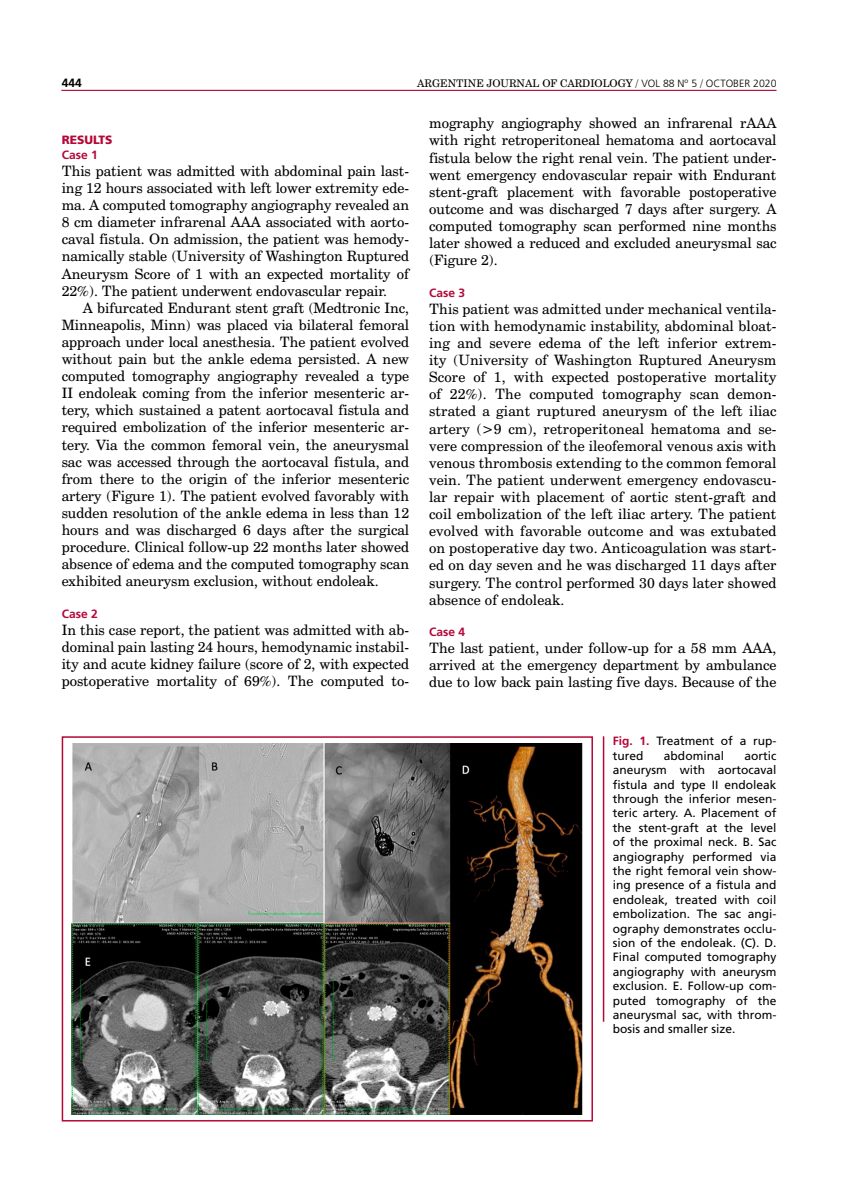
<style>
.page{position:relative;width:851px;height:1191px;background:#fff}
.page>*{position:absolute;margin:0;border:0;box-sizing:border-box;transform-origin:0 0}
.t1{font:14.25px/17.1px "Century Schoolbook BT";color:#000;text-align:justify}
.t2{font:12px/14.4px "Frutiger LT Std";color:#000}
.t3{font:700 12px "Frutiger LT Std";color:#b30838}
.t4{font:900 12px "Frutiger LT Std";color:#b30838}
.t5{font:700 12px "Frutiger LT Std";color:#000}
.t6{font:10.5px "Century Schoolbook BT";color:#000}
.s1{font-family:"Frutiger LT Std";font-weight:300}
.s2{font-weight:700;color:#b30838}
</style>
<div class="page">
<hr style="left:61px;top:90px;width:715px;height:1px;background:#b30838">
<hr style="left:602px;top:736px;width:2px;height:285px;background:#b30838">
<img style="left:72px;top:743px;width:510px;height:371px">
<div style="left:62px;top:736px;width:531px;height:385px;border:2px solid #b30838"></div>
<p class="t5" style="left:62px;top:75px;width:22px">444</p>
<p class="t6" style="left:417px;top:77px;width:361px">ARGENTINE JOURNAL OF CARDIOLOGY / <span class="s1">VOL 88 Nº 5</span> / <span class="s1">OCTOBER 2020</span></p>
<p class="t4" style="left:62px;top:133px;width:52px">RESULTS</p>
<p class="t3" style="left:62px;top:147px;width:38px">Case 1</p>
<p class="t1" style="left:62px;top:162px;width:349px">This patient was admitted with abdominal pain last&shy;ing 12 hours associated with left lower extremity ede&shy;ma. A computed tomography angiography revealed an 8 cm diameter infrarenal AAA associated with aorto&shy;caval fistula. On admission, the patient was hemody&shy;namically stable (University of Washington Ruptured Aneurysm Score of 1 with an expected mortality of 22%). The patient underwent endovascular repair.</p>
<p class="t1" style="left:62px;top:299px;width:349px;text-indent:21px">A bifurcated Endurant stent graft (Medtronic Inc, Minneapolis, Minn) was placed via bilateral femoral approach under local anesthesia. The patient evolved without pain but the ankle edema persisted. A new computed tomography angiography revealed a type II endoleak coming from the inferior mesenteric ar&shy;tery, which sustained a patent aortocaval fistula and required embolization of the inferior mesenteric ar&shy;tery. Via the common femoral vein, the aneurysmal sac was accessed through the aortocaval fistula, and from there to the origin of the inferior mesenteric artery (Figure 1). The patient evolved favorably with sudden resolution of the ankle edema in less than 12 hours and was discharged 6 days after the surgical procedure. Clinical follow-up 22 months later showed absence of edema and the computed tomography scan exhibited aneurysm exclusion, without endoleak.</p>
<p class="t3" style="left:62px;top:606px;width:38px">Case 2</p>
<p class="t1" style="left:62px;top:621px;width:349px">In this case report, the patient was admitted with ab&shy;dominal pain lasting 24 hours, hemodynamic instabil&shy;ity and acute kidney failure (score of 2, with expected postoperative mortality of 69%). The computed to-</p>
<p class="t1" style="left:429px;top:115px;width:349px">mography angiography showed an infrarenal rAAA with right retroperitoneal hematoma and aortocaval fistula below the right renal vein. The patient under&shy;went emergency endovascular repair with Endurant stent-graft placement with favorable postoperative outcome and was discharged 7 days after surgery. A computed tomography scan performed nine months later showed a reduced and excluded aneurysmal sac (Figure 2).</p>
<p class="t3" style="left:429px;top:285px;width:38px">Case 3</p>
<p class="t1" style="left:429px;top:300px;width:349px">This patient was admitted under mechanical ventila&shy;tion with hemodynamic instability, abdominal bloat&shy;ing and severe edema of the left inferior extrem&shy;ity (University of Washington Ruptured Aneurysm Score of 1, with expected postoperative mortality of 22%). The computed tomography scan demon&shy;strated a giant ruptured aneurysm of the left iliac artery (&gt;9 cm), retroperitoneal hematoma and se&shy;vere compression of the ileofemoral venous axis with venous thrombosis extending to the common femoral vein. The patient underwent emergency endovascu&shy;lar repair with placement of aortic stent-graft and coil embolization of the left iliac artery. The patient evolved with favorable outcome and was extubated on postoperative day two. Anticoagulation was start&shy;ed on day seven and he was discharged 11 days after surgery. The control performed 30 days later showed absence of endoleak.</p>
<p class="t3" style="left:429px;top:625px;width:38px">Case 4</p>
<p class="t1" style="left:429px;top:639px;width:349px">The last patient, under follow-up for a 58 mm AAA, arrived at the emergency department by ambulance due to low back pain lasting five days. Because of the</p>
<p class="t2" style="left:612px;top:734px;width:165px"><span class="s2">Fig. 1.</span> Treatment of a rup&shy;tured</p>
<p class="t2" style="left:664px;top:748px;width:62px">abdominal</p>
<p class="t2" style="left:612px;top:748px;width:165px;text-align:justify;text-indent:132px">aortic aneurysm with aortocaval fistula and type II endoleak through the inferior mesen&shy;teric artery. A. Placement of the stent-graft at the level of the proximal neck. B. Sac angiography performed via the right femoral vein show&shy;ing presence of a fistula and endoleak, treated with coil embolization. The sac angi&shy;ography demonstrates occlu&shy;sion of the endoleak. (C). D.<br>Final computed tomography angiography with aneurysm exclusion. E. Follow-up com&shy;puted tomography of the aneurysmal sac, with throm&shy;bosis and smaller size.</p>
</div>
